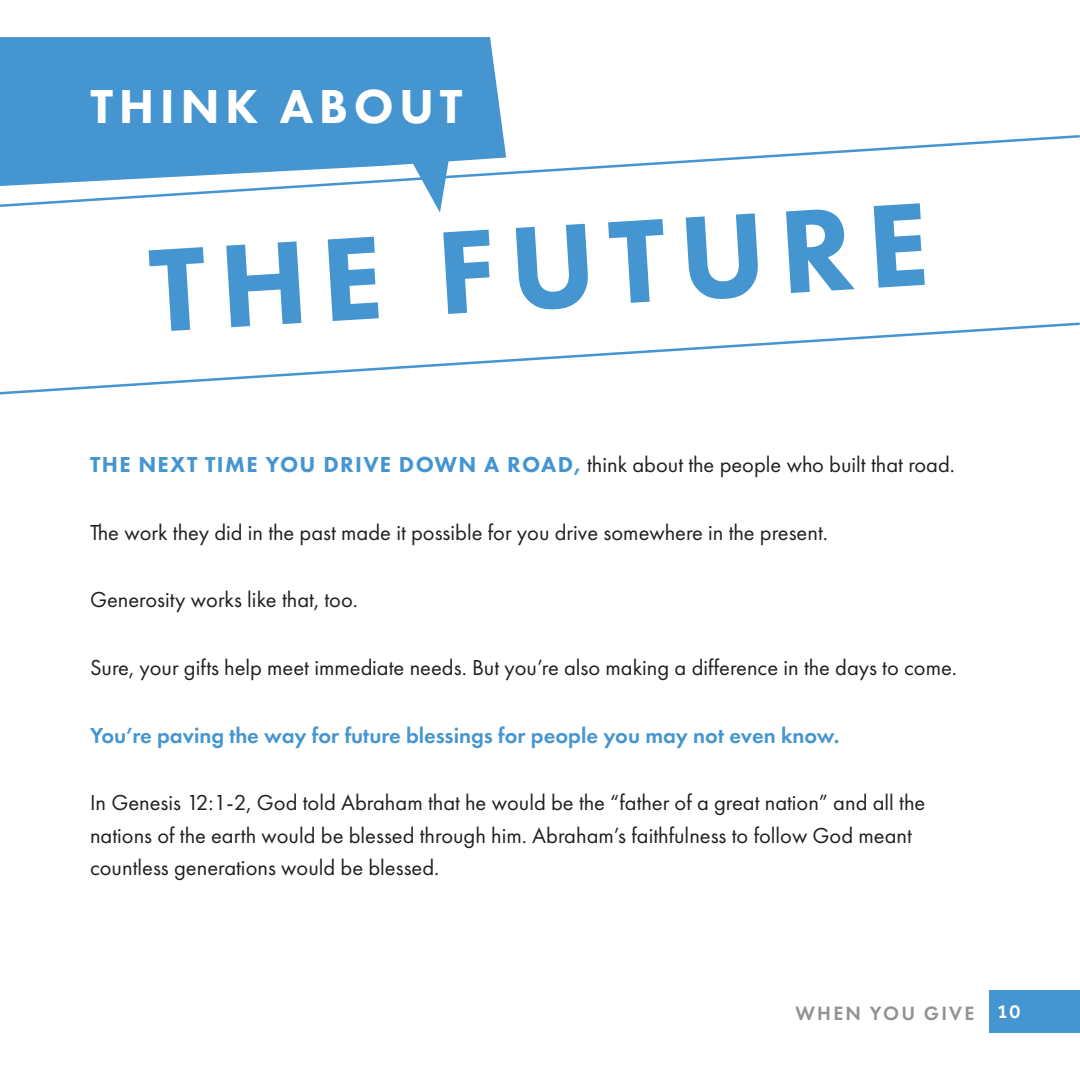
<style>
.page{position:relative;width:1080px;height:1080px;background:#fff}
.page>*{position:absolute;margin:0;border:0;box-sizing:border-box;transform-origin:0 0}
.Title_-_Large{font:800 122.5px "Futura PT";color:#4595d0}
.Title_-_Large-2{font:800 49.5px "Futura PT";letter-spacing:.11em;color:#fff}
.Body{font:22.5px/32.5px "Futura PT";color:#231f20}
.Body-2{font:600 22.5px "Futura PT";color:#4595d0}
.t1{font:600 20px "Futura PT";letter-spacing:.11em;color:#94928f}
.s1{font-weight:800;color:#4595d0}
.s2{font-family:"Effra";font-weight:500;color:#fff}
</style>
<div class="page">
<svg style="left:0;top:135px;width:1080px;height:72px"></svg>
<svg style="left:0;top:322px;width:1080px;height:73px"></svg>
<svg style="left:0;top:37px;width:508px;height:152px;background:#58a0d4"></svg>
<svg style="left:401px;top:142px;width:51px;height:71px"></svg>
<div style="left:990px;top:990px;width:90px;height:42px;background:#4595d0"></div>
<p class="Title_-_Large-2" style="left:91px;top:75px;width:373px">THINK ABOUT</p>
<p class="Title_-_Large" style="left:145px;top:218px;width:781px;rotate:-4deg">THE FUTURE</p>
<p class="Body" style="left:90px;top:448px;width:866px"><span class="s1">THE NEXT TIME YOU DRIVE DOWN A ROAD,</span> think about the people who built that road.</p>
<p class="Body" style="left:90px;top:516px;width:739px">The work they did in the past made it possible for you drive somewhere in the present.</p>
<p class="Body" style="left:90px;top:584px;width:269px">Generosity works like that, too.</p>
<p class="Body" style="left:90px;top:651px;width:869px">Sure, your gifts help meet immediate needs. But you’re also making a difference in the days to come.</p>
<p class="Body-2" style="left:90px;top:721px;width:751px">You’re paving the way for future blessings for people you may not even know.</p>
<p class="Body" style="left:90px;top:786px;width:837px">In Genesis 12:1-2, God told Abraham that he would be the “father of a great nation” and all the nations of the earth would be blessed through him. Abraham’s faithfulness to follow God meant countless generations would be blessed.</p>
<p class="t1" style="left:796px;top:1001px;width:226px">WHEN YOU GIVE <span class="s2">10</span></p>
</div>
